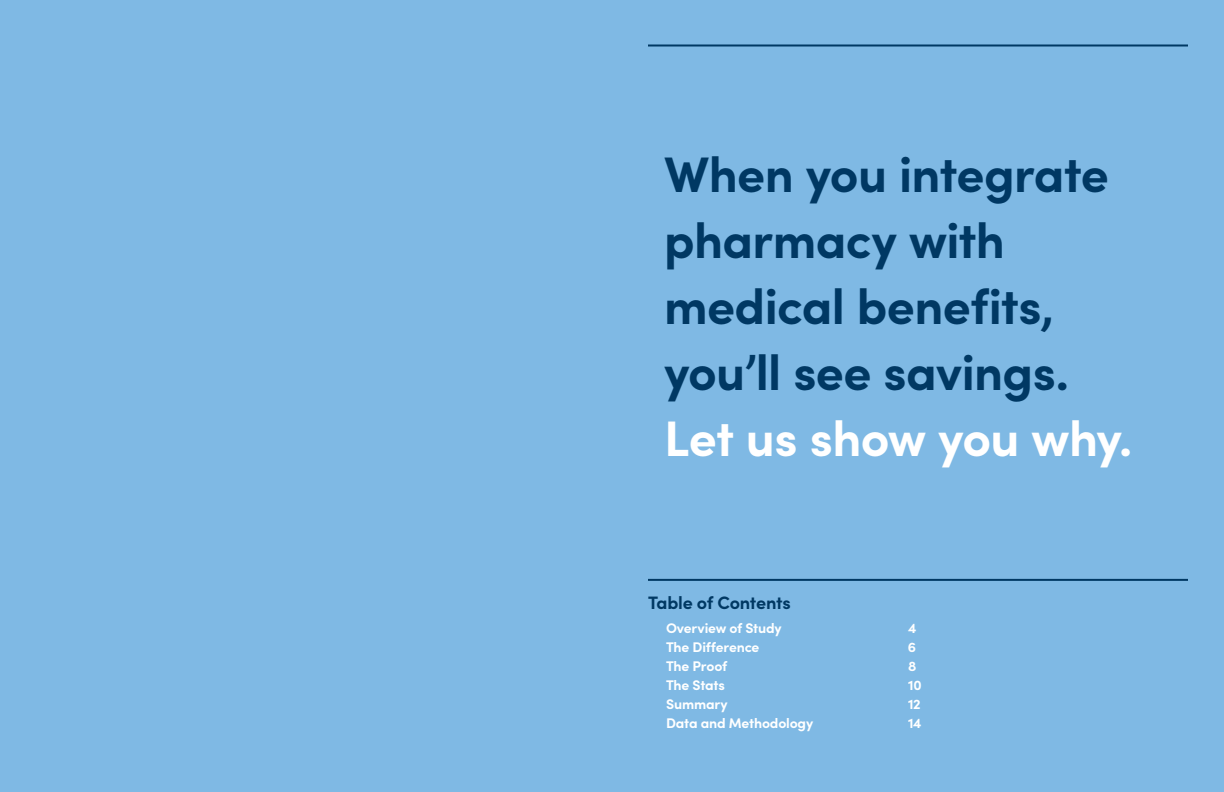
<style>
.page{position:relative;width:1224px;height:792px;background:#fff}
.page>*{position:absolute;margin:0;border:0;box-sizing:border-box;transform-origin:0 0}
.t1{font:700 50px/66px "Sofia Pro";letter-spacing:-.015em;color:#003863}
.t2{font:700 18px "Sofia Pro";letter-spacing:-.015em;color:#003863}
.t3{font:700 14px "Sofia Pro";letter-spacing:-.015em;color:#fff}
.s1{color:#fff}
</style>
<div class="page">
<div style="left:0;top:0;width:612px;height:792px;background:#7fb9e4"></div>
<div style="left:612px;top:0;width:612px;height:792px;background:#7fb9e4"></div>
<hr style="left:648px;top:579px;width:540px;height:2px;background:#003863">
<hr style="left:648px;top:44px;width:540px;height:2px;background:#003863">
<p class="t1" style="left:664px;top:138px;width:470px">When you integrate pharmacy with medical benefits, you’ll see savings.<br><span class="s1">Let us show you why.</span></p>
<p class="t2" style="left:648px;top:589px;width:144px">Table of Contents</p>
<p class="t3" style="left:666px;top:618px;width:117px">Overview of Study</p>
<p class="t3" style="left:908px;top:618px;width:10px">4</p>
<p class="t3" style="left:666px;top:637px;width:95px">The Difference</p>
<p class="t3" style="left:908px;top:637px;width:10px">6</p>
<p class="t3" style="left:666px;top:656px;width:63px">The Proof</p>
<p class="t3" style="left:908px;top:656px;width:10px">8</p>
<p class="t3" style="left:666px;top:675px;width:60px">The Stats</p>
<p class="t3" style="left:908px;top:675px;width:15px">10</p>
<p class="t3" style="left:666px;top:694px;width:63px">Summary</p>
<p class="t3" style="left:908px;top:694px;width:14px">12</p>
<p class="t3" style="left:666px;top:713px;width:149px">Data and Methodology</p>
<p class="t3" style="left:908px;top:713px;width:15px">14</p>
</div>
